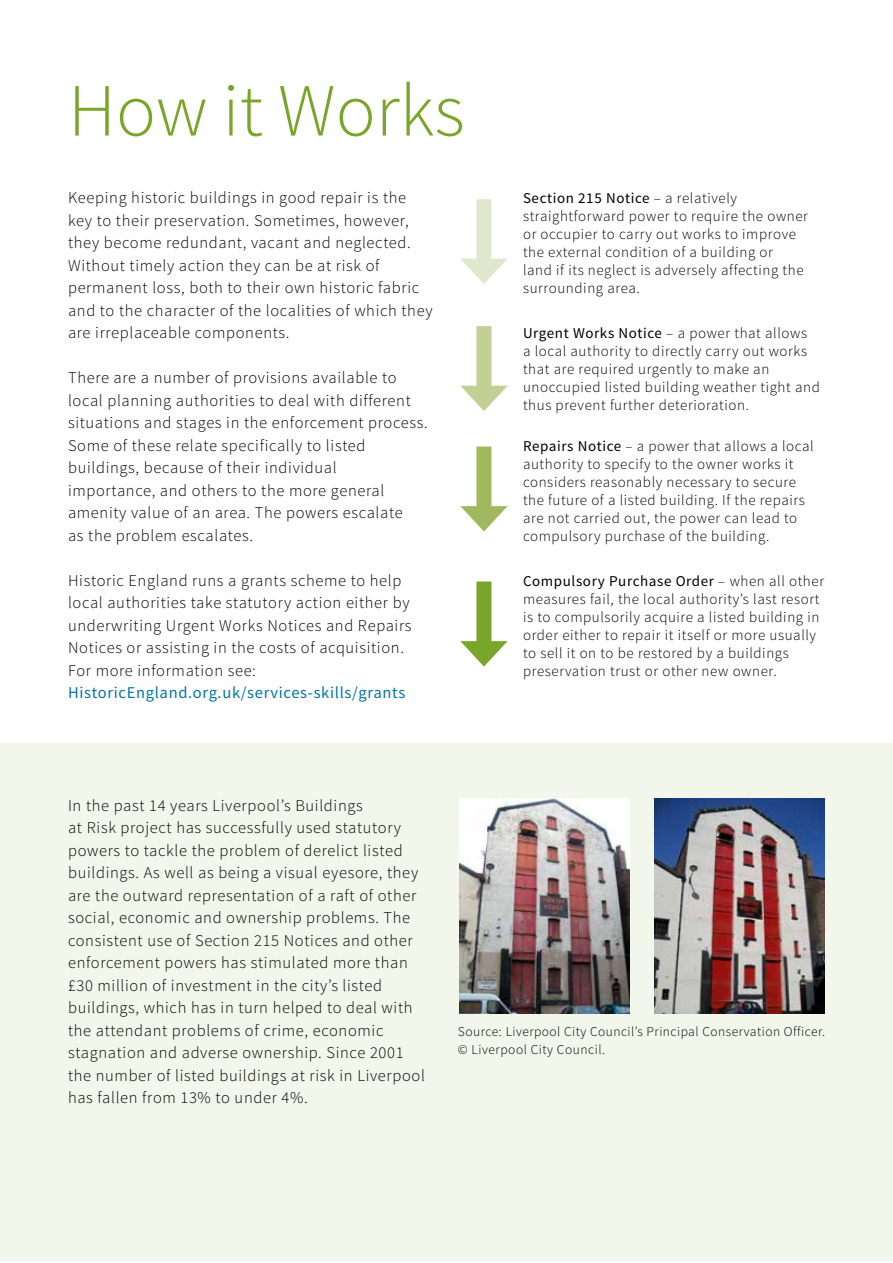
<style>
.page{position:relative;width:893px;height:1263px;background:#fff}
.page>*{position:absolute;margin:0;border:0;box-sizing:border-box;transform-origin:0 0}
.t1{font:300 75px "Source Sans Pro";color:#79a629}
.t2{font:300 16.5px/22.5px "Source Sans Pro";letter-spacing:.04em;color:#000}
.t3{font:16.5px "Source Sans Pro";letter-spacing:.04em;color:#0075a7}
.t4{font:300 15px/18px "Source Sans Pro";letter-spacing:.04em;color:#000}
.t5{font:300 13.5px/18px "Source Sans Pro";letter-spacing:.035em;color:#000}
.s1{font-weight:400}
</style>
<div class="page">
<div style="left:0;top:743px;width:893px;height:518px;background:#f3f6eb"></div>
<div style="left:476px;top:199px;width:15px;height:70px;background:#e1e7cc"></div>
<svg style="left:461px;top:259px;width:46px;height:25px"></svg>
<div style="left:476px;top:326px;width:15px;height:70px;background:#c2d096"></div>
<svg style="left:461px;top:386px;width:46px;height:25px"></svg>
<div style="left:476px;top:446px;width:15px;height:70px;background:#a0b95e"></div>
<svg style="left:460px;top:506px;width:48px;height:25px"></svg>
<div style="left:476px;top:581px;width:15px;height:70px;background:#79a629"></div>
<svg style="left:460px;top:641px;width:48px;height:25px"></svg>
<img style="left:655px;top:798px;width:170px;height:215px">
<img style="left:459px;top:798px;width:170px;height:215px">
<h1 class="t1" style="left:68px;top:65px;width:398px">How it Works</h1>
<p class="t2" style="left:68px;top:186px;width:366px">Keeping historic buildings in good repair is the key to their preservation. Sometimes, however, they become redundant, vacant and neglected.<br>Without timely action they can be at risk of permanent loss, both to their own historic fabric and to the character of the localities of which they are irreplaceable components.</p>
<p class="t2" style="left:68px;top:366px;width:361px">There are a number of provisions available to local planning authorities to deal with different situations and stages in the enforcement process.<br>Some of these relate specifically to listed buildings, because of their individual importance, and others to the more general amenity value of an area. The powers escalate<br>as the problem escalates.</p>
<p class="t2" style="left:68px;top:569px;width:345px">Historic England runs a grants scheme to help local authorities take statutory action either by underwriting Urgent Works Notices and Repairs Notices or assisting in the costs of acquisition.<br>For more information see:</p>
<p class="t3" style="left:68px;top:682px;width:339px">HistoricEngland.org.uk/services-skills/grants</p>
<p class="t4" style="left:523px;top:189px;width:287px"><span class="s1">Section 215 Notice</span> – a relatively straightforward power to require the owner or occupier to carry out works to improve the external condition of a building or<br>land if its neglect is adversely affecting the surrounding area.</p>
<p class="t4" style="left:523px;top:324px;width:298px"><span class="s1">Urgent Works Notice</span> – a power that allows<br>a local authority to directly carry out works that are required urgently to make an unoccupied listed building weather tight and thus prevent further deterioration.</p>
<p class="t4" style="left:523px;top:437px;width:292px"><span class="s1">Repairs Notice</span> – a power that allows a local authority to specify to the owner works it considers reasonably necessary to secure the future of a listed building. If the repairs are not carried out, the power can lead to compulsory purchase of the building.</p>
<p class="t4" style="left:523px;top:572px;width:303px"><span class="s1">Compulsory Purchase Order</span> – when all other measures fail, the local authority’s last resort is to compulsorily acquire a listed building in order either to repair it itself or more usually to sell it on to be restored by a buildings preservation trust or other new owner.</p>
<p class="t2" style="left:68px;top:794px;width:358px">In the past 14 years Liverpool’s Buildings<br>at Risk project has successfully used statutory powers to tackle the problem of derelict listed buildings. As well as being a visual eyesore, they are the outward representation of a raft of other social, economic and ownership problems. The consistent use of Section 215 Notices and other enforcement powers has stimulated more than £30 million of investment in the city’s listed buildings, which has in turn helped to deal with the attendant problems of crime, economic stagnation and adverse ownership. Since 2001 the number of listed buildings at risk in Liverpool has fallen from 13% to under 4%.</p>
<p class="t5" style="left:458px;top:1022px;width:369px">Source: Liverpool City Council’s Principal Conservation Officer. © Liverpool City Council.</p>
</div>
